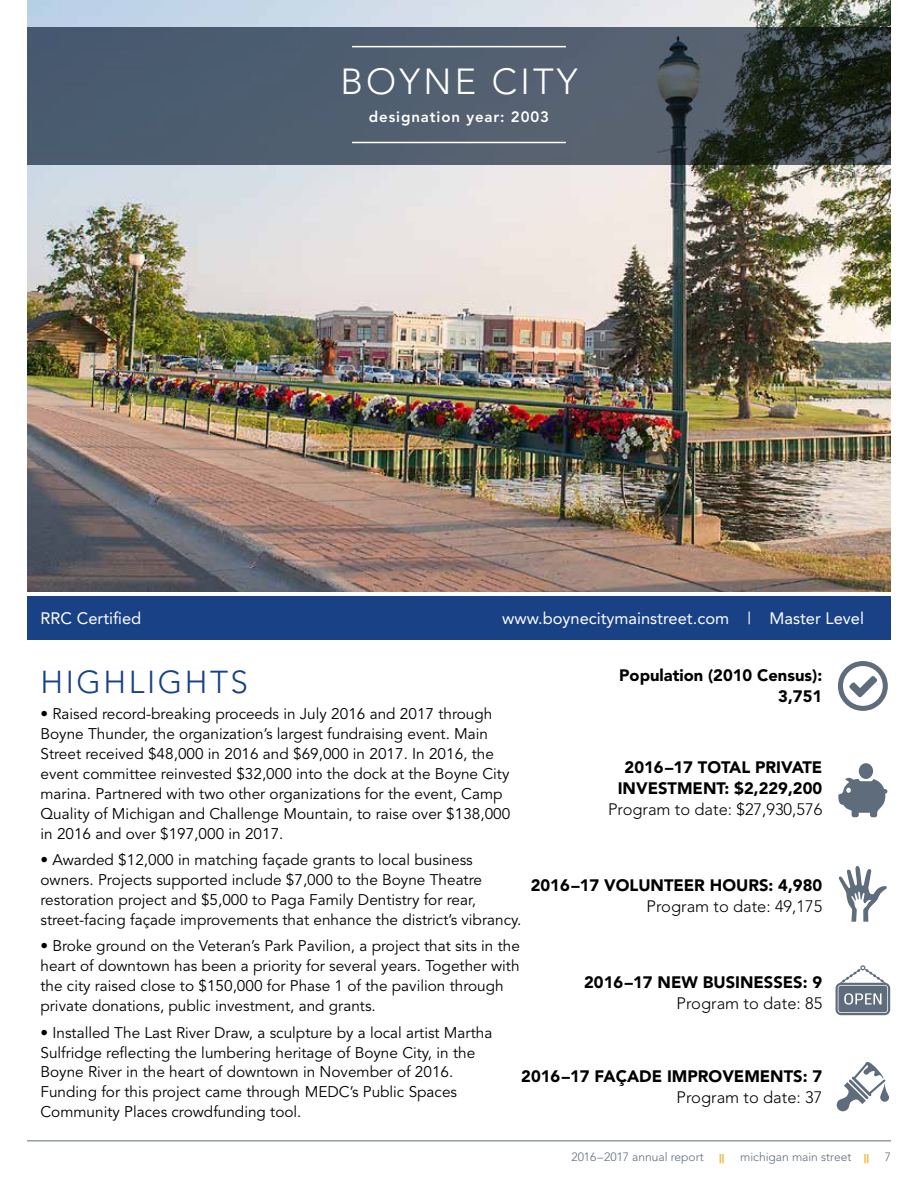
<style>
.page{position:relative;width:918px;height:1188px;background:#fff}
.page>*{position:absolute;margin:0;border:0;box-sizing:border-box;transform-origin:0 0}
.t1{font:300 36px "Avenir";letter-spacing:.09em;color:#fff}
.t2{font:300 31.5px "Avenir";letter-spacing:.08em;color:#184186}
.t3{font:900 16.5px/21px "Avenir";color:#000;text-align:center}
.t4{font:300 16.5px "Avenir";color:#000}
.t5{font:16.5px "Avenir";color:#fff}
.t6{font:15.3px/20px "Avenir";color:#000}
.t7{font:800 15px "Avenir";letter-spacing:.06em;color:#fff}
.t8{font:300 12px "Avenir";color:#5f6c7c}
.t9{font:900 12px "Avenir";color:#f3bc48}
.s1{font-weight:900;color:#f3bc48}
</style>
<div class="page">
<img style="left:27px;top:0;width:864px;height:592px">
<svg style="left:838px;top:661px;width:50px;height:50px"></svg>
<svg style="left:839px;top:866px;width:48px;height:56px"></svg>
<svg style="left:836px;top:965px;width:54px;height:50px"></svg>
<svg style="left:27px;top:27px;width:864px;height:137px;background:#485562"></svg>
<div style="left:27px;top:596px;width:864px;height:44px;background:#184186"></div>
<svg style="left:838px;top:763px;width:49px;height:54px"></svg>
<svg style="left:836px;top:1062px;width:53px;height:50px"></svg>
<hr style="left:27px;top:1140px;width:864px;height:1px;background:#5f6c7c">
<hr style="left:352px;top:142px;width:214px;height:1px;background:#fff">
<hr style="left:352px;top:46px;width:214px;height:1px;background:#fff">
<h1 class="t1" style="left:340px;top:60px;width:239px">BOYNE CITY</h1>
<p class="t7" style="left:369px;top:108px;width:182px">designation year: 2003</p>
<p class="t5" style="left:41px;top:608px;width:102px">RRC Certified</p>
<p class="t5" style="left:502px;top:608px;width:363px">www.boynecitymainstreet.com | Master Level</p>
<p class="t3" style="left:619px;top:665px;width:205px;text-align:right">Population (2010 Census):<br>3,751</p>
<h2 class="t2" style="left:40px;top:663px;width:209px">HIGHLIGHTS</h2>
<p class="t6" style="left:40px;top:704px;width:471px">• Raised record-breaking proceeds in July 2016 and 2017 through Boyne Thunder, the organization’s largest fundraising event. Main Street received $48,000 in 2016 and $69,000 in 2017. In 2016, the event committee reinvested $32,000 into the dock at the Boyne City marina. Partnered with two other organizations for the event, Camp Quality of Michigan and Challenge Mountain, to raise over $138,000 in 2016 and over $197,000 in 2017.</p>
<p class="t6" style="left:40px;top:850px;width:482px">• Awarded $12,000 in matching façade grants to local business owners. Projects supported include $7,000 to the Boyne Theatre restoration project and $5,000 to Paga Family Dentistry for rear, street-facing façade improvements that enhance the district’s vibrancy.</p>
<p class="t6" style="left:40px;top:937px;width:481px">• Broke ground on the Veteran’s Park Pavilion, a project that sits in the heart of downtown has been a priority for several years. Together with the city raised close to $150,000 for Phase 1 of the pavilion through private donations, public investment, and grants.</p>
<p class="t6" style="left:40px;top:1023px;width:453px">• Installed The Last River Draw, a sculpture by a local artist Martha Sulfridge reflecting the lumbering heritage of Boyne City, in the Boyne River in the heart of downtown in November of 2016.<br>Funding for this project came through MEDC’s Public Spaces Community Places crowdfunding tool.</p>
<p class="t3" style="left:618px;top:757px;width:206px">2016–17 TOTAL PRIVATE<br>INVESTMENT: $2,229,200</p>
<p class="t4" style="left:608px;top:800px;width:216px">Program to date: $27,930,576</p>
<p class="t3" style="left:531px;top:875px;width:293px">2016–17 VOLUNTEER HOURS: 4,980</p>
<p class="t4" style="left:647px;top:897px;width:177px">Program to date: 49,175</p>
<p class="t3" style="left:584px;top:971px;width:240px">2016–17 NEW BUSINESSES: 9</p>
<p class="t4" style="left:677px;top:993px;width:147px">Program to date: 85</p>
<p class="t3" style="left:521px;top:1066px;width:303px">2016–17 FAÇADE IMPROVEMENTS: 7</p>
<p class="t4" style="left:677px;top:1088px;width:147px">Program to date: 37</p>
<p class="t8" style="left:571px;top:1150px;width:134px">2016–2017 annual report</p>
<p class="t9" style="left:719px;top:1151px;width:7px">||</p>
<p class="t8" style="left:740px;top:1150px;width:130px">michigan main street <span class="s1">||</span></p>
<p class="t8" style="left:885px;top:1150px;width:8px">7</p>
</div>
